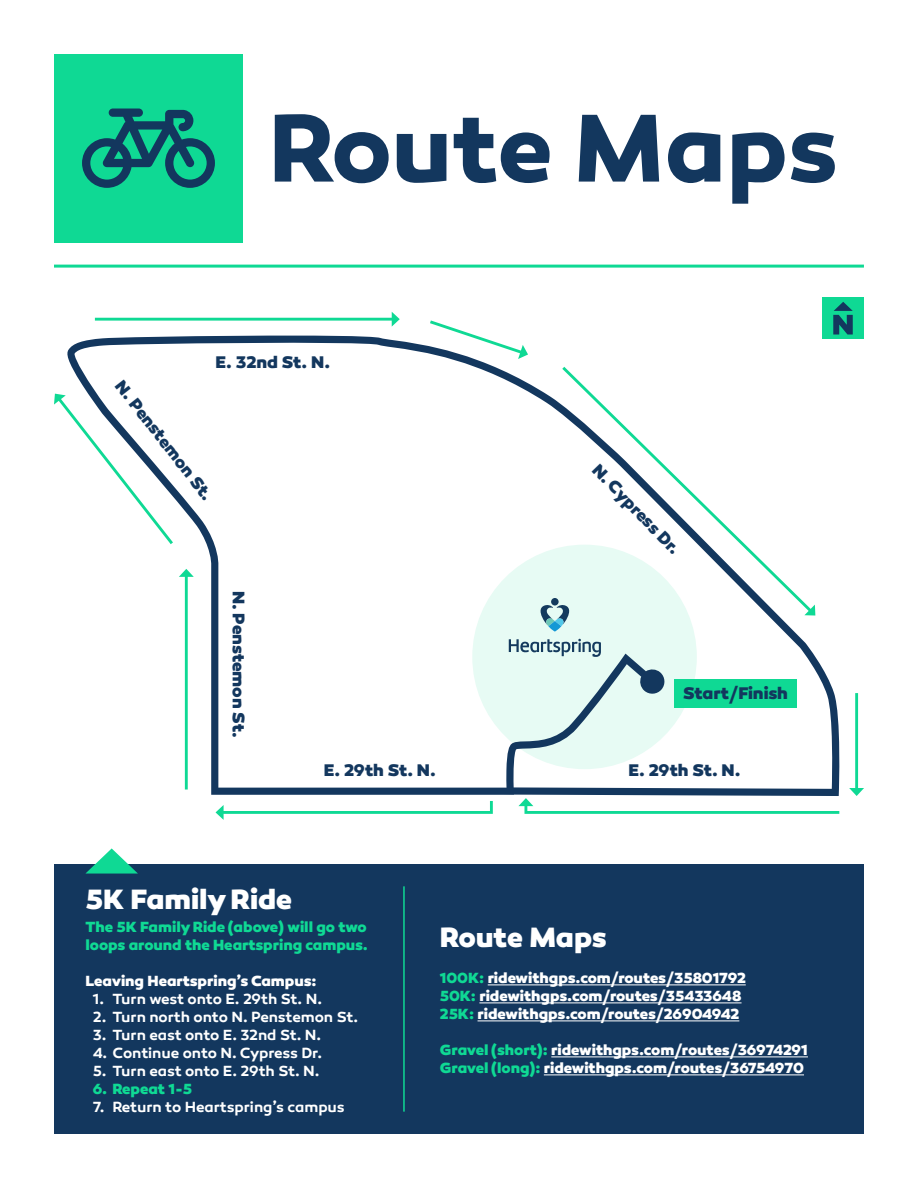
<style>
.page{position:relative;width:918px;height:1188px;background:#fff}
.page>*{position:absolute;margin:0;border:0;box-sizing:border-box;transform-origin:0 0}
.t1{font:700 98.25px "Canaro";letter-spacing:-.01em;color:#13375e}
.t2{font:800 28.5px "Canaro";color:#fff}
.t3{font:800 17.25px "Canaro";letter-spacing:-.01em;color:#13375e}
.t4{font:800 15px "Canaro";letter-spacing:-.005em;color:#fff}
.t5{font:600 15px "Canaro";letter-spacing:-.01em;color:#fff}
.t6{font:800 15px/18px "Canaro";color:#0fd994}
.s1{color:#0fd994}
</style>
<div class="page">
<hr style="left:54px;top:265px;width:810px;height:3px;background:#0fd994">
<div style="left:54px;top:54px;width:189px;height:188px;background:#0fd994"></div>
<svg style="left:82px;top:109px;width:133px;height:79px"></svg>
<div style="left:822px;top:297px;width:42px;height:42px;background:#0fd994"></div>
<svg style="left:833px;top:302px;width:20px;height:33px"></svg>
<svg style="left:67px;top:333px;width:774px;height:463px"></svg>
<div style="left:675px;top:679px;width:122px;height:29px;background:#0fd994"></div>
<svg style="left:216px;top:801px;width:277px;height:19px"></svg>
<svg style="left:518px;top:798px;width:322px;height:16px"></svg>
<hr style="left:95px;top:318px;width:299px;height:3px;background:#0fd994">
<svg style="left:392px;top:312px;width:8px;height:15px"></svg>
<svg style="left:427px;top:320px;width:101px;height:39px"></svg>
<hr style="left:855px;top:693px;width:3px;height:97px;background:#0fd994">
<svg style="left:849px;top:788px;width:15px;height:8px"></svg>
<svg style="left:559px;top:364px;width:256px;height:251px"></svg>
<svg style="left:804px;top:605px;width:11px;height:11px"></svg>
<hr style="left:185px;top:575px;width:3px;height:215px;background:#0fd994">
<svg style="left:179px;top:569px;width:15px;height:8px"></svg>
<svg style="left:54px;top:394px;width:122px;height:153px"></svg>
<svg style="left:538px;top:605px;width:33px;height:27px"></svg>
<div style="left:551px;top:598px;width:8px;height:8px;background:#143a5e;border-radius:50%"></div>
<svg style="left:509px;top:639px;width:92px;height:18px;background:#a4bdc4"></svg>
<div style="left:54px;top:864px;width:810px;height:270px;background:#13375e"></div>
<hr style="left:488px;top:985px;width:258px;height:1px;background:#fff">
<hr style="left:479px;top:1003px;width:263px;height:1px;background:#fff">
<hr style="left:478px;top:1021px;width:261px;height:1px;background:#fff">
<hr style="left:551px;top:1057px;width:257px;height:1px;background:#fff">
<hr style="left:544px;top:1075px;width:260px;height:1px;background:#fff">
<hr style="left:403px;top:886px;width:2px;height:226px;background:#0fd994">
<svg style="left:85px;top:848px;width:53px;height:26px"></svg>
<p class="t1" style="left:268px;top:87px;width:572px">Route Maps</p>
<p class="t3" style="left:216px;top:351px;width:116px">E. 32nd St. N.</p>
<p class="t3" style="left:128px;top:375px;width:148px;rotate:52deg">N. Penstemon St.</p>
<p class="t3" style="left:250px;top:591px;width:148px;rotate:90deg">N. Penstemon St.</p>
<p class="t3" style="left:603px;top:459px;width:120px;rotate:46deg">N. Cypress Dr.</p>
<p class="t3" style="left:683px;top:683px;width:106px">Start/Finish</p>
<p class="t3" style="left:324px;top:759px;width:114px">E. 29th St. N.</p>
<p class="t3" style="left:629px;top:759px;width:114px">E. 29th St. N.</p>
<p class="t2" style="left:85px;top:881px;width:208px">5K Family Ride</p>
<p class="t6" style="left:85px;top:917px;width:284px">The 5K Family Ride (above) will go two loops around the Heartspring campus.</p>
<p class="t4" style="left:85px;top:971px;width:233px">Leaving Heartspring’s Campus:</p>
<p class="t5" style="left:93px;top:989px;width:231px">1. Turn west onto E. 29th St. N.</p>
<p class="t5" style="left:93px;top:1007px;width:267px">2. Turn north onto N. Penstemon St.</p>
<p class="t5" style="left:93px;top:1025px;width:230px">3. Turn east onto E. 32nd St. N.</p>
<p class="t5" style="left:93px;top:1043px;width:231px">4. Continue onto N. Cypress Dr.</p>
<p class="t5" style="left:93px;top:1061px;width:228px">5. Turn east onto E. 29th St. N.</p>
<p class="t6" style="left:93px;top:1079px;width:101px">6. Repeat 1-5</p>
<p class="t5" style="left:93px;top:1097px;width:253px">7. Return to Heartspring’s campus</p>
<p class="t2" style="left:440px;top:919px;width:168px">Route Maps</p>
<p class="t4" style="left:440px;top:969px;width:307px"><span class="s1">100K:</span> ridewithgps.com/routes/35801792</p>
<p class="t4" style="left:440px;top:987px;width:303px"><span class="s1">50K:</span> ridewithgps.com/routes/35433648</p>
<p class="t4" style="left:440px;top:1005px;width:301px"><span class="s1">25K:</span> ridewithgps.com/routes/26904942</p>
<p class="t4" style="left:440px;top:1041px;width:370px"><span class="s1">Gravel (short):</span> ridewithgps.com/routes/36974291</p>
<p class="t4" style="left:440px;top:1059px;width:366px"><span class="s1">Gravel (long):</span> ridewithgps.com/routes/36754970</p>
</div>
